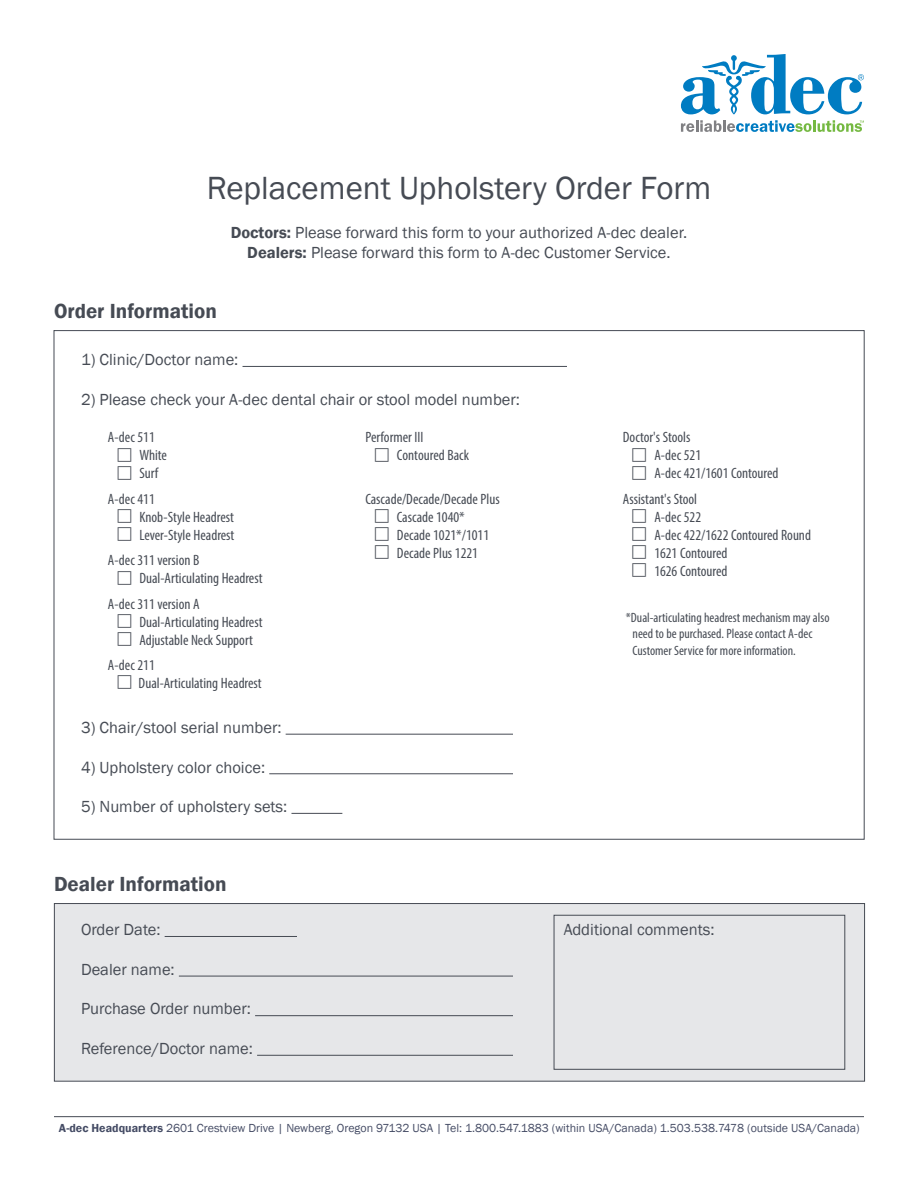
<style>
.page{position:relative;width:918px;height:1188px;background:#fff}
.page>*{position:absolute;margin:0;border:0;box-sizing:border-box;transform-origin:0 0}
.t1{font:33px "Franklin Gothic";color:#464b54}
.t2{font:600 21px "Franklin Gothic";color:#464b54}
.t3{font:16.5px "Franklin Gothic";color:#464b54}
.V_Table_Text_w_check{font:condensed 15px/18px "Myriad Pro";color:#464b54}
.V_Table_Text_w_check-2{font:condensed 13.5px/16.2px "Myriad Pro";color:#464b54}
.t4{font:12px "Franklin Gothic";color:#454c65}
.s1{font-weight:600}
</style>
<div class="page">
<div style="left:54px;top:903px;width:811px;height:179px;background:#e6e7e9;border:1px solid #464b54"></div>
<svg style="left:681px;top:120px;width:183px;height:12px"></svg>
<svg style="left:681px;top:54px;width:183px;height:60px"></svg>
<hr style="left:243px;top:366px;width:324px;height:1px;background:#464b54">
<hr style="left:286px;top:734px;width:227px;height:1px;background:#464b54">
<hr style="left:269px;top:773px;width:244px;height:1px;background:#464b54">
<hr style="left:291px;top:813px;width:51px;height:1px;background:#464b54">
<hr style="left:165px;top:936px;width:132px;height:1px;background:#464b54">
<hr style="left:179px;top:976px;width:334px;height:1px;background:#464b54">
<hr style="left:255px;top:1015px;width:258px;height:1px;background:#464b54">
<hr style="left:257px;top:1055px;width:256px;height:1px;background:#464b54">
<div style="left:554px;top:915px;width:291px;height:155px;border:1px solid #464b54"></div>
<hr style="left:54px;top:1116px;width:810px;height:1px;background:#464b54">
<p class="t1" style="left:207px;top:167px;width:506px">Replacement Upholstery Order Form</p>
<p class="t3" style="left:231px;top:223px;width:458px"><span class="s1">Doctors:</span> Please forward this form to your authorized A-dec dealer.</p>
<p class="t3" style="left:247px;top:242px;width:425px"><span class="s1">Dealers:</span> Please forward this form to A-dec Customer Service.</p>
<p class="t2" style="left:54px;top:298px;width:164px">Order Information</p>
<p class="t3" style="left:81px;top:349px;width:159px">1) Clinic/Doctor name:</p>
<p class="t3" style="left:81px;top:389px;width:441px">2) Please check your A-dec dental chair or stool model number:</p>
<p class="V_Table_Text_w_check" style="left:139px;top:428px;width:29px;text-indent:-31px">A-dec 511<br>White<br>Surf</p>
<p class="V_Table_Text_w_check" style="left:139px;top:490px;width:97px;text-indent:-31px">A-dec 411<br>Knob-Style Headrest<br>Lever-Style Headrest</p>
<p class="V_Table_Text_w_check" style="left:139px;top:551px;width:125px;text-indent:-31px">A-dec 311 version B<br>Dual-Articulating Headrest</p>
<p class="V_Table_Text_w_check" style="left:139px;top:595px;width:125px;text-indent:-31px">A-dec 311 version A<br>Dual-Articulating Headrest<br>Adjustable Neck Support</p>
<p class="V_Table_Text_w_check" style="left:139px;top:655px;width:125px;text-indent:-31px">A-dec 211<br>Dual-Articulating Headrest</p>
<p class="t3" style="left:81px;top:717px;width:202px">3) Chair/stool serial number:</p>
<p class="t3" style="left:81px;top:757px;width:186px">4) Upholstery color choice:</p>
<p class="t3" style="left:81px;top:796px;width:208px">5) Number of upholstery sets:</p>
<p class="t2" style="left:54px;top:871px;width:174px">Dealer Information</p>
<p class="t3" style="left:81px;top:919px;width:81px">Order Date:</p>
<p class="t3" style="left:81px;top:959px;width:95px">Dealer name:</p>
<p class="t3" style="left:81px;top:999px;width:172px">Purchase Order number:</p>
<p class="t3" style="left:81px;top:1038px;width:174px">Reference/Doctor name:</p>
<p class="V_Table_Text_w_check" style="left:397px;top:428px;width:74px;text-indent:-31px">Performer III<br>Contoured Back</p>
<p class="V_Table_Text_w_check" style="left:397px;top:490px;width:104px;text-indent:-31px">Cascade/Decade/Decade Plus<br>Cascade 1040*<br>Decade 1021*/1011<br>Decade Plus 1221</p>
<p class="V_Table_Text_w_check" style="left:654px;top:428px;width:126px;text-indent:-31px">Doctor's Stools<br>A-dec 521<br>A-dec 421/1601 Contoured</p>
<p class="V_Table_Text_w_check" style="left:654px;top:490px;width:158px;text-indent:-31px">Assistant's Stool<br>A-dec 522<br>A-dec 422/1622 Contoured Round<br>1621 Contoured<br>1626 Contoured</p>
<p class="V_Table_Text_w_check-2" style="left:633px;top:609px;width:198px;text-indent:-7px">*Dual-articulating headrest mechanism may also need to be purchased. Please contact A-dec<br>Customer Service for more information.</p>
<p class="t3" style="left:564px;top:919px;width:152px">Additional comments:</p>
<p class="t4" style="left:59px;top:1120px;width:802px"><span class="s1">A-dec Headquarters</span> 2601 Crestview Drive | Newberg, Oregon 97132 USA | Tel: 1.800.547.1883 (within USA/Canada) 1.503.538.7478 (outside USA/Canada)</p>
</div>
